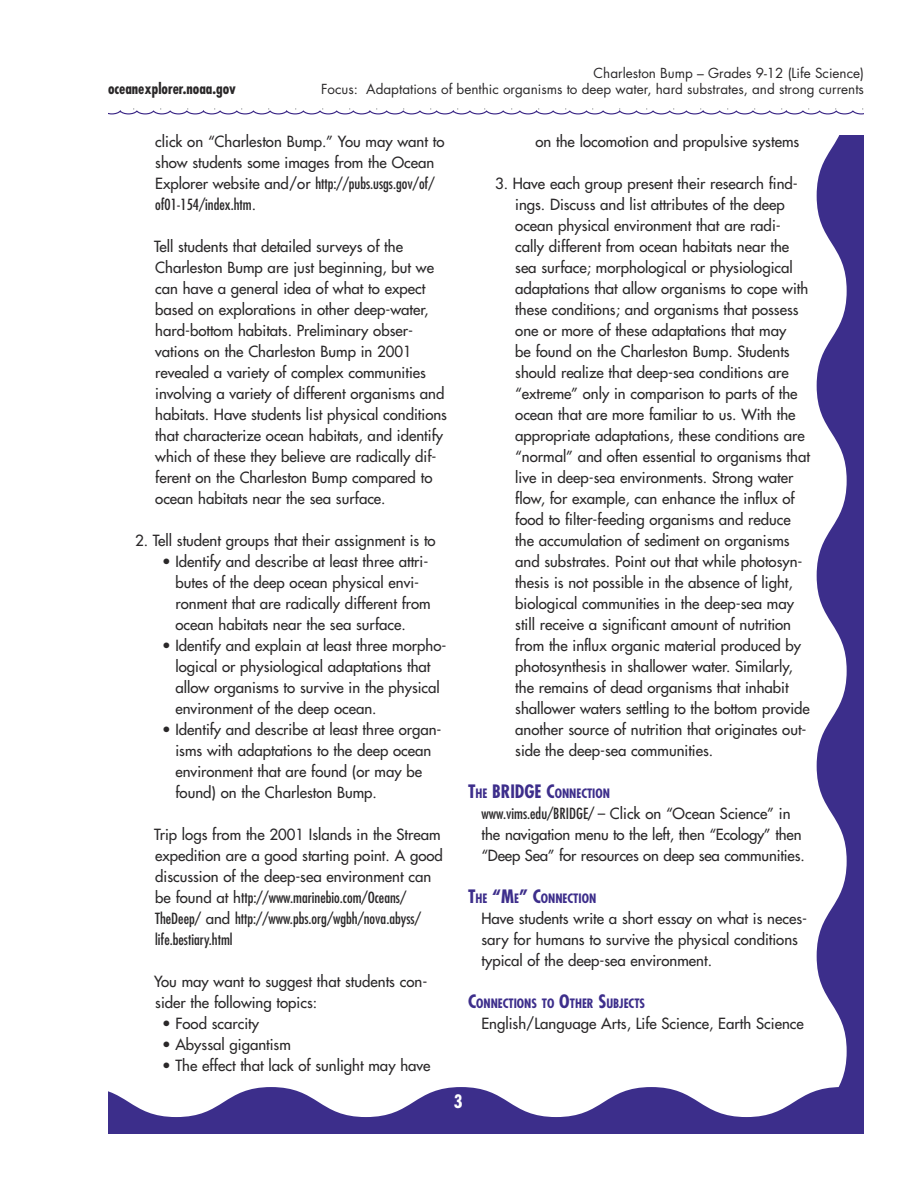
<style>
.page{position:relative;width:918px;height:1188px;background:#fff}
.page>*{position:absolute;margin:0;border:0;box-sizing:border-box;transform-origin:0 0}
.t1{font:700 condensed 18px "Futura";color:#fff}
.Indent_sub_text_w{font:15px/21px "Futura";color:#2a2829}
.ind_sub_txt_w_bullet{font:15px/21px "Futura";color:#2a2829}
.body_text_lists{font:15px/21px "Futura";color:#2a2829}
.t2{font:700 condensed 15px "Futura";color:#2a2829}
.t3{font:13.5px/16.2px "Futura";color:#2a2829;text-align:right}
.Sub_head{font:700 condensed 12.6px "Futura";color:#3d2e8b}
.s1{font-stretch:condensed}
.s2{font-size:18px}
</style>
<div class="page">
<svg style="left:817px;top:135px;width:47px;height:952px;fill:#3c2e8b"></svg>
<svg style="left:108px;top:1087px;width:756px;height:47px"></svg>
<svg style="left:108px;top:108px;width:756px;height:7px"></svg>
<p class="t3" style="left:321px;top:65px;width:544px">Charleston Bump – Grades 9-12 (Life Science)<br>Focus: Adaptations of benthic organisms to deep water, hard substrates, and strong currents</p>
<p class="Indent_sub_text_w" style="left:155px;top:131px;width:291px">click on “Charleston Bump.” You may want to show students some images from the Ocean Explorer website and/or <span class="s1">http://pubs.usgs.gov/of/ of01-154/index.htm</span>.</p>
<p class="Indent_sub_text_w" style="left:154px;top:236px;width:294px">Tell students that detailed surveys of the Charleston Bump are just beginning, but we can have a general idea of what to expect based on explorations in other deep-water, hard-bottom habitats. Preliminary obser&shy;vations on the Charleston Bump in 2001 revealed a variety of complex communities involving a variety of different organisms and habitats. Have students list physical conditions that characterize ocean habitats, and identify which of these they believe are radically dif&shy;ferent on the Charleston Bump compared to ocean habitats near the sea surface.</p>
<p class="Indent_sub_text_w" style="left:135px;top:530px;width:302px">2. Tell student groups that their assignment is to</p>
<p class="ind_sub_txt_w_bullet" style="left:176px;top:551px;width:257px;text-indent:-14px">• Identify and describe at least three attri&shy;butes of the deep ocean physical envi&shy;ronment that are radically different from ocean habitats near the sea surface.</p>
<p class="ind_sub_txt_w_bullet" style="left:176px;top:635px;width:272px;text-indent:-14px">• Identify and explain at least three morpho&shy;logical or physiological adaptations that allow organisms to survive in the physical environment of the deep ocean.</p>
<p class="ind_sub_txt_w_bullet" style="left:176px;top:719px;width:268px;text-indent:-14px">• Identify and describe at least three organ&shy;isms with adaptations to the deep ocean environment that are found (or may be found) on the Charleston Bump.</p>
<p class="Indent_sub_text_w" style="left:154px;top:824px;width:290px">Trip logs from the 2001 Islands in the Stream expedition are a good starting point. A good discussion of the deep-sea environment can be found at h<span class="s1">ttp://www.marinebio.com/Oceans/ TheDeep/</span> and <span class="s1">http://www.pbs.org/wgbh/nova.abyss/ life.bestiary.html</span></p>
<p class="Indent_sub_text_w" style="left:154px;top:971px;width:275px">You may want to suggest that students con&shy;sider the following topics:</p>
<p class="ind_sub_txt_w_bullet" style="left:162px;top:1013px;width:99px">• Food scarcity</p>
<p class="ind_sub_txt_w_bullet" style="left:162px;top:1034px;width:130px">• Abyssal gigantism</p>
<p class="ind_sub_txt_w_bullet" style="left:162px;top:1055px;width:270px">• The effect that lack of sunlight may have</p>
<p class="t2" style="left:108px;top:79px;width:130px">oceanexplorer.noaa.gov</p>
<p class="ind_sub_txt_w_bullet" style="left:536px;top:131px;width:265px">on the locomotion and propulsive systems</p>
<p class="Indent_sub_text_w" style="left:515px;top:173px;width:296px;text-indent:-20px">3. Have each group present their research find&shy;ings. Discuss and list attributes of the deep ocean physical environment that are radi&shy;cally different from ocean habitats near the sea surface; morphological or physiological adaptations that allow organisms to cope with these conditions; and organisms that possess one or more of these adaptations that may<br>be found on the Charleston Bump. Students should realize that deep-sea conditions are “extreme” only in comparison to parts of the ocean that are more familiar to us. With the appropriate adaptations, these conditions are “normal” and often essential to organisms that live in deep-sea environments. Strong water flow, for example, can enhance the influx of food to filter-feeding organisms and reduce the accumulation of sediment on organisms and substrates. Point out that while photosyn&shy;thesis is not possible in the absence of light, biological communities in the deep-sea may still receive a significant amount of nutrition from the influx organic material produced by photosynthesis in shallower water. Similarly, the remains of dead organisms that inhabit shallower waters settling to the bottom provide another source of nutrition that originates out&shy;side the deep-sea communities.</p>
<p class="Sub_head" style="left:468px;top:785px;width:144px"><span class="s2">T</span>HE <span class="s2">BRIDGE C</span>ONNECTION</p>
<p class="body_text_lists" style="left:482px;top:803px;width:325px"><span class="s1">www.vims.edu/BRIDGE/</span> – Click on “Ocean Science” in the navigation menu to the left, then “Ecology” then “Deep Sea” for resources on deep sea communities.</p>
<p class="Sub_head" style="left:468px;top:890px;width:130px"><span class="s2">T</span>HE <span class="s2">“M</span>E<span class="s2">” C</span>ONNECTION</p>
<p class="body_text_lists" style="left:482px;top:908px;width:327px">Have students write a short essay on what is neces&shy;sary for humans to survive the physical conditions typical of the deep-sea environment.</p>
<p class="Sub_head" style="left:468px;top:995px;width:179px"><span class="s2">C</span>ONNECTIONS TO <span class="s2">O</span>THER <span class="s2">S</span>UBJECTS</p>
<p class="body_text_lists" style="left:482px;top:1013px;width:324px">English/Language Arts, Life Science, Earth Science</p>
<p class="t1" style="left:454px;top:1090px;width:10px">3</p>
</div>
